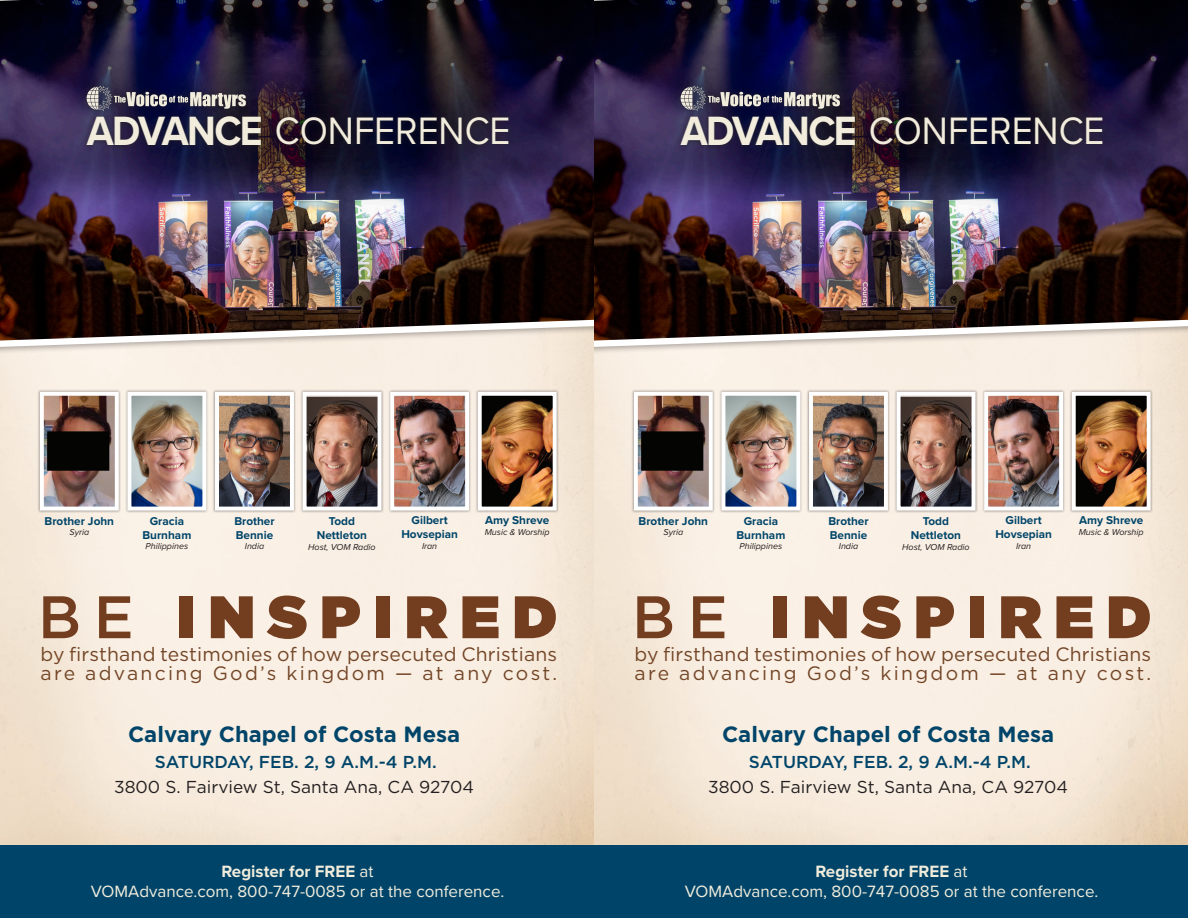
<style>
.page{position:relative;width:1188px;height:918px;background:#fff}
.page>*{position:absolute;margin:0;border:0;box-sizing:border-box;transform-origin:0 0}
.t1{font:900 59.85px "Gotham";letter-spacing:.21em;color:#733e20}
.t2{font:500 59.85px "Gotham";color:#733e20}
.t3{font:39.6px "Proxima Nova";color:#f1ecdc;scale:.93 1}
.t4{font:700 22.05px "Gotham";color:#004569}
.t5{font:19.35px "Gotham";letter-spacing:.01em;color:#734627}
.t6{font:19.35px "Gotham";letter-spacing:.12em;color:#734627}
.t7{font:17.25px "Gotham";color:#231f20}
.t8{font:500 17.25px "Gotham";color:#004569}
.t9{font:16.95px/20.4px "Proxima Nova";color:#f1ecdc;text-align:center}
.t10{font:700 11.7px/14.1px "Proxima Nova";color:#004569;text-align:center}
.t11{font:italic 9px "Proxima Nova";color:#231f20}
.s1{font-weight:700;font-size:42.45px}
.s2{font-weight:700}
</style>
<div class="page">
<img style="left:0;top:355px;width:1188px;height:491px">
<img style="left:0;top:0;width:594px;height:351px">
<div style="left:81px;top:80px;width:434px;height:72px;background:#231f20;opacity:.75"></div>
<svg style="left:87px;top:85px;width:159px;height:26px;background:#595769"></svg>
<div style="left:37px;top:389px;width:84px;height:124px;background:#231f20;opacity:.45"></div>
<img style="left:45px;top:397px;width:69px;height:109px">
<div style="left:40px;top:392px;width:79px;height:119px;border:4px solid #fff"></div>
<div style="left:125px;top:389px;width:84px;height:124px;background:#231f20;opacity:.45"></div>
<img style="left:132px;top:397px;width:69px;height:109px">
<div style="left:127px;top:392px;width:79px;height:119px;border:4px solid #fff"></div>
<div style="left:213px;top:389px;width:83px;height:124px;background:#231f20;opacity:.45"></div>
<img style="left:220px;top:397px;width:69px;height:109px">
<div style="left:215px;top:392px;width:79px;height:119px;border:4px solid #fff"></div>
<div style="left:300px;top:389px;width:84px;height:124px;background:#231f20;opacity:.45"></div>
<img style="left:308px;top:397px;width:69px;height:109px">
<div style="left:303px;top:392px;width:79px;height:119px;border:4px solid #fff"></div>
<div style="left:388px;top:389px;width:83px;height:124px;background:#d3cbc3"></div>
<img style="left:395px;top:397px;width:69px;height:109px">
<div style="left:390px;top:392px;width:79px;height:119px;border:4px solid #fff"></div>
<div style="left:475px;top:389px;width:84px;height:124px;background:#231f20;opacity:.45"></div>
<img style="left:483px;top:397px;width:69px;height:109px">
<div style="left:478px;top:392px;width:79px;height:119px;border:4px solid #fff"></div>
<div style="left:0;top:846px;width:594px;height:72px;background:#004569"></div>
<img style="left:594px;top:0;width:594px;height:351px">
<div style="left:675px;top:80px;width:434px;height:72px;background:#231f20;opacity:.75"></div>
<svg style="left:681px;top:85px;width:159px;height:26px;background:#595769"></svg>
<div style="left:631px;top:389px;width:84px;height:124px;background:#231f20;opacity:.45"></div>
<img style="left:639px;top:397px;width:69px;height:109px">
<div style="left:634px;top:392px;width:79px;height:119px;border:4px solid #fff"></div>
<div style="left:719px;top:389px;width:84px;height:124px;background:#231f20;opacity:.45"></div>
<img style="left:726px;top:397px;width:69px;height:109px">
<div style="left:721px;top:392px;width:79px;height:119px;border:4px solid #fff"></div>
<div style="left:807px;top:389px;width:83px;height:124px;background:#231f20;opacity:.45"></div>
<img style="left:814px;top:397px;width:69px;height:109px">
<div style="left:809px;top:392px;width:79px;height:119px;border:4px solid #fff"></div>
<div style="left:894px;top:389px;width:84px;height:124px;background:#231f20;opacity:.45"></div>
<img style="left:902px;top:397px;width:69px;height:109px">
<div style="left:897px;top:392px;width:79px;height:119px;border:4px solid #fff"></div>
<div style="left:982px;top:389px;width:83px;height:124px;background:#d3cbc3"></div>
<img style="left:989px;top:397px;width:69px;height:109px">
<div style="left:984px;top:392px;width:79px;height:119px;border:4px solid #fff"></div>
<div style="left:1069px;top:389px;width:84px;height:124px;background:#231f20;opacity:.45"></div>
<img style="left:1077px;top:397px;width:69px;height:109px">
<div style="left:1072px;top:392px;width:79px;height:119px;border:4px solid #fff"></div>
<div style="left:594px;top:846px;width:594px;height:72px;background:#004569"></div>
<p class="t3" style="left:87px;top:107px;width:457px"><span class="s1">ADVANCE</span> CONFERENCE</p>
<p class="t3" style="left:681px;top:107px;width:457px"><span class="s1">ADVANCE</span> CONFERENCE</p>
<p class="t10" style="left:45px;top:514px;width:71px">Brother John</p>
<p class="t11" style="left:70px;top:527px;width:21px">Syria</p>
<p class="t10" style="left:142px;top:514px;width:50px">Gracia<br>Burnham</p>
<p class="t11" style="left:146px;top:541px;width:44px">Philippines</p>
<p class="t10" style="left:234px;top:514px;width:42px;text-align:left">Brother<br>Bennie</p>
<p class="t11" style="left:245px;top:541px;width:21px">India</p>
<p class="t10" style="left:317px;top:514px;width:52px">Todd<br>Nettleton</p>
<p class="t11" style="left:308px;top:541px;width:69px">Host, VOM Radio</p>
<p class="t10" style="left:401px;top:514px;width:58px">Gilbert<br>Hovsepian</p>
<p class="t11" style="left:422px;top:541px;width:17px">Iran</p>
<p class="t10" style="left:485px;top:514px;width:66px">Amy Shreve</p>
<p class="t11" style="left:485px;top:526px;width:66px">Music &amp; Worship</p>
<p class="t10" style="left:639px;top:514px;width:71px">Brother John</p>
<p class="t11" style="left:664px;top:527px;width:21px">Syria</p>
<p class="t10" style="left:736px;top:514px;width:50px">Gracia<br>Burnham</p>
<p class="t11" style="left:740px;top:541px;width:44px">Philippines</p>
<p class="t10" style="left:828px;top:514px;width:42px;text-align:left">Brother<br>Bennie</p>
<p class="t11" style="left:839px;top:541px;width:21px">India</p>
<p class="t10" style="left:911px;top:514px;width:52px">Todd<br>Nettleton</p>
<p class="t11" style="left:902px;top:541px;width:69px">Host, VOM Radio</p>
<p class="t10" style="left:995px;top:514px;width:58px">Gilbert<br>Hovsepian</p>
<p class="t11" style="left:1016px;top:541px;width:17px">Iran</p>
<p class="t10" style="left:1079px;top:514px;width:66px">Amy Shreve</p>
<p class="t11" style="left:1079px;top:526px;width:66px">Music &amp; Worship</p>
<p class="t1" style="left:177px;top:574px;width:382px">INSPIRED</p>
<p class="t6" style="left:41px;top:661px;width:518px">are advancing God’s kingdom — at any cost.</p>
<p class="t2" style="left:38px;top:578px;width:97px">BE</p>
<p class="t5" style="left:41px;top:641px;width:518px">by firsthand testimonies of how persecuted Christians</p>
<p class="t1" style="left:771px;top:574px;width:382px">INSPIRED</p>
<p class="t6" style="left:635px;top:661px;width:518px">are advancing God’s kingdom — at any cost.</p>
<p class="t2" style="left:632px;top:578px;width:97px">BE</p>
<p class="t5" style="left:635px;top:641px;width:518px">by firsthand testimonies of how persecuted Christians</p>
<p class="t4" style="left:128px;top:720px;width:334px">Calvary Chapel of Costa Mesa</p>
<p class="t7" style="left:114px;top:775px;width:361px">3800 S. Fairview St, Santa Ana, CA 92704</p>
<p class="t8" style="left:155px;top:751px;width:283px">SATURDAY, FEB. 2, 9 A.M.-4 P.M.</p>
<p class="t4" style="left:722px;top:720px;width:334px">Calvary Chapel of Costa Mesa</p>
<p class="t7" style="left:708px;top:775px;width:361px">3800 S. Fairview St, Santa Ana, CA 92704</p>
<p class="t8" style="left:749px;top:751px;width:283px">SATURDAY, FEB. 2, 9 A.M.-4 P.M.</p>
<p class="t9" style="left:91px;top:861px;width:415px"><span class="s2">Register for FREE</span> at<br>VOMAdvance.com, 800-747-0085 or at the conference.</p>
<p class="t9" style="left:685px;top:861px;width:415px"><span class="s2">Register for FREE</span> at<br>VOMAdvance.com, 800-747-0085 or at the conference.</p>
</div>
